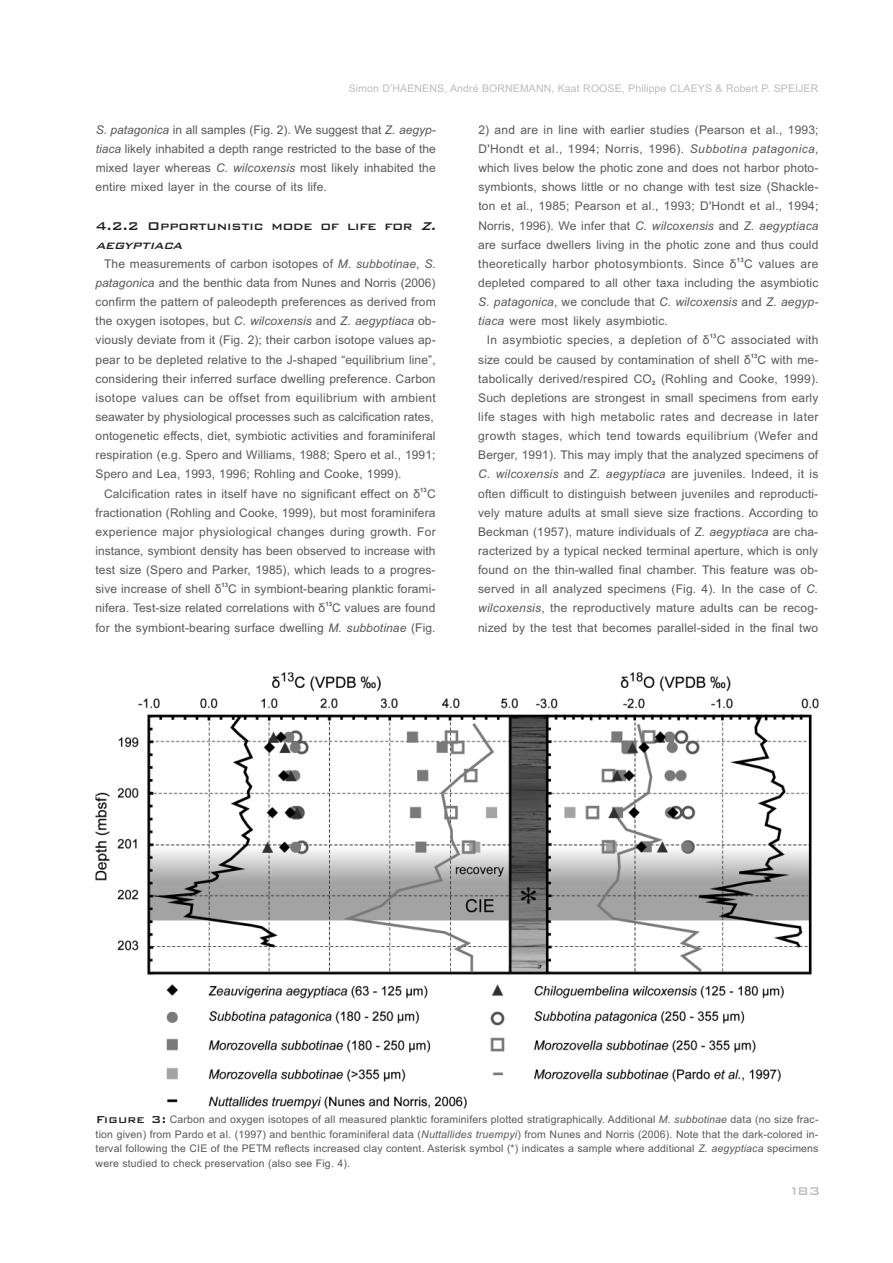
<style>
.page{position:relative;width:893px;height:1263px;background:#fff}
.page>*{position:absolute;margin:0;border:0;box-sizing:border-box;transform-origin:0 0}
.t1{font:500 15px "Bank Gothic BT";letter-spacing:-.015em;color:#231f20}
.t2{font:12px/19.2px "Arial";letter-spacing:.01em;color:#57585a;text-align:justify}
.t3{font:10.5px/14.9px "Arial";letter-spacing:.015em;color:#57585a;text-align:justify}
.t4{font:10.5px "Arial";letter-spacing:.01em;color:#bcbdc0}
.t5{font:700 6px "Arial";color:#57585a}
.s1{font-style:italic}
.s2{font-family:"Bank Gothic BT";font-weight:500;font-size:13.5px;color:#231f20}
</style>
<div class="page">
<img style="left:95px;top:673px;width:724px;height:435px">
<svg style="left:792px;top:1187px;width:27px;height:8px"></svg>
<p class="t4" style="left:349px;top:84px;width:471px">Simon D’HAENENS, André BORNEMANN, Kaat ROOSE, Philippe CLAEYS &amp; Robert P. SPEIJER</p>
<p class="t2" style="left:96px;top:121px;width:342px"><span class="s1">S. patagonica</span> in all samples (Fig. 2). We suggest that <span class="s1">Z. aegyp&shy;tiaca</span> likely inhabited a depth range restricted to the base of the mixed layer whereas <span class="s1">C. wilcoxensis</span> most likely inhabited the entire mixed layer in the course of its life.</p>
<p class="t1" style="left:95px;top:218px;width:319px">4.2.2 Opportunistic mode of life for</p>
<p class="t2" style="left:96px;top:255px;width:342px;text-align:left;text-indent:9px">The measurements of carbon isotopes of <span class="s1">M. subbotinae</span>, <span class="s1">S. patagonica</span> and the benthic data from Nunes and Norris (2006) confirm the pattern of paleodepth preferences as derived from the oxygen isotopes, but <span class="s1">C. wilcoxensis</span> and <span class="s1">Z. aegyptiaca</span> ob&shy;viously deviate from it (Fig. 2); their carbon isotope values ap&shy;pear to be depleted relative to the J-shaped “equilibrium line”, considering their inferred surface dwelling preference. Carbon isotope values can be offset from equilibrium with ambient seawater by physiological processes such as calcification rates, ontogenetic effects, diet, symbiotic activities and foraminiferal respiration (e.g. Spero and Williams, 1988; Spero et al., 1991; Spero and Lea, 1993, 1996; Rohling and Cooke, 1999).</p>
<p class="t5" style="left:420px;top:487px;width:8px">13</p>
<p class="t2" style="left:96px;top:485px;width:342px;text-indent:9px">Calcification rates in itself have no significant effect on δ C fractionation (Rohling and Cooke, 1999), but most foraminifera experience major physiological changes during growth. For instance, symbiont density has been observed to increase with test size (Spero and Parker, 1985), which leads to a progres-</p>
<p class="t5" style="left:222px;top:583px;width:8px">13</p>
<p class="t2" style="left:96px;top:580px;width:341px">sive increase of shell δ C in symbiont-bearing planktic forami-</p>
<p class="t5" style="left:325px;top:602px;width:8px">13</p>
<p class="t2" style="left:95px;top:600px;width:342px">nifera. Test-size related correlations with δ C values are found for the symbiont-bearing surface dwelling <span class="s1">M. subbotinae</span> (Fig.</p>
<p class="t2" style="left:478px;top:121px;width:342px">2) and are in line with earlier studies (Pearson et al., 1993; D'Hondt et al., 1994; Norris, 1996). <span class="s1">Subbotina patagonica</span>, which lives below the photic zone and does not harbor photo&shy;symbionts, shows little or no change with test size (Shackle&shy;ton et al., 1985; Pearson et al., 1993; D'Hondt et al., 1994; Norris, 1996). We infer that <span class="s1">C. wilcoxensis</span> and <span class="s1">Z. aegyptiaca </span>are surface dwellers living in the photic zone and thus could</p>
<p class="t5" style="left:737px;top:258px;width:8px">13</p>
<p class="t2" style="left:478px;top:255px;width:342px">theoretically harbor photosymbionts. Since δ C values are depleted compared to all other taxa including the asymbiotic <span class="s1">S. patagonica</span>, we conclude that <span class="s1">C. wilcoxensis</span> and <span class="s1">Z. aegyp&shy;tiaca</span> were most likely asymbiotic.</p>
<p class="t5" style="left:710px;top:334px;width:8px">13</p>
<p class="t2" style="left:487px;top:332px;width:333px">In asymbiotic species, a depletion of δ C associated with</p>
<p class="t5" style="left:751px;top:353px;width:8px">13</p>
<p class="t2" style="left:478px;top:351px;width:342px">size could be caused by contamination of shell δ C with me&shy;tabolically derived/respired CO (Rohling and Cooke, 1999).</p>
<p class="t5" style="left:652px;top:381px;width:5px">2</p>
<p class="t2" style="left:478px;top:389px;width:342px">Such depletions are strongest in small specimens from early life stages with high metabolic rates and decrease in later growth stages, which tend towards equilibrium (Wefer and Berger, 1991). This may imply that the analyzed specimens of <span class="s1">C. wilcoxensis</span> and <span class="s1">Z. aegyptiaca</span> are juveniles. Indeed, it is often difficult to distinguish between juveniles and reproducti&shy;vely mature adults at small sieve size fractions. According to Beckman (1957), mature individuals of <span class="s1">Z. aegyptiaca</span> are cha&shy;racterized by a typical necked terminal aperture, which is only found on the thin-walled final chamber. This feature was ob&shy;served in all analyzed specimens (Fig. 4). In the case of <span class="s1">C. wilcoxensis</span>, the reproductively mature adults can be recog&shy;nized by the test that becomes parallel-sided in the final two</p>
<p class="t3" style="left:96px;top:1112px;width:724px"><span class="s2">Figure 3:</span> Carbon and oxygen isotopes of all measured planktic foraminifers plotted stratigraphically. Additional <span class="s1">M. subbotinae</span> data (no size frac&shy;tion given) from Pardo et al. (1997) and benthic foraminiferal data (<span class="s1">Nuttallides truempyi</span>) from Nunes and Norris (2006). Note that the dark-colored in&shy;terval following the CIE of the PETM reflects increased clay content. Asterisk symbol (*) indicates a sample where additional <span class="s1">Z. aegyptiaca</span> specimens were studied to check preservation (also see Fig. 4).</p>
</div>
